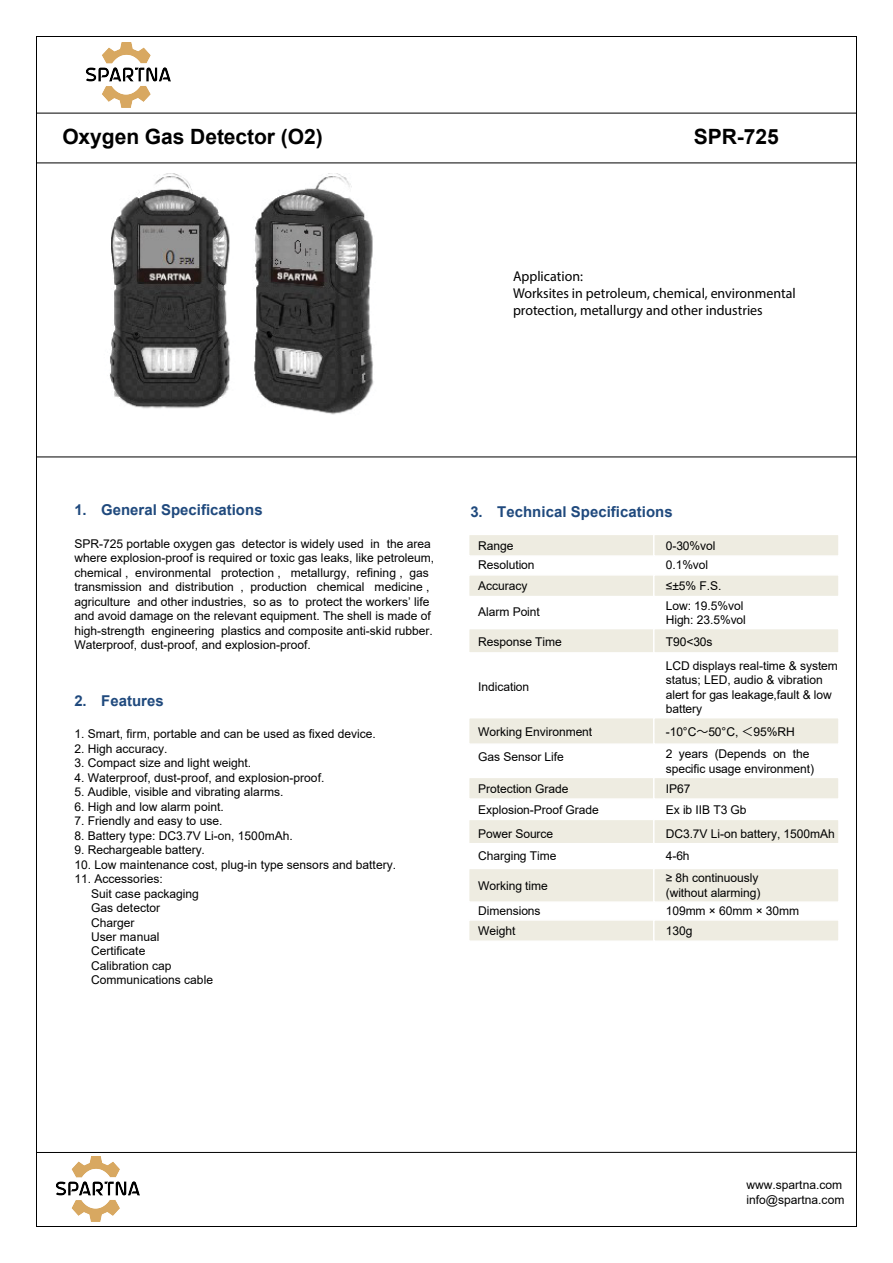
<style>
.page{position:relative;width:893px;height:1263px;background:#fff}
.page>*{position:absolute;margin:0;border:0;box-sizing:border-box;transform-origin:0 0}
.t1{font:700 21px "Arial";letter-spacing:-.005em;color:#000}
.t2{font:700 15px "Arial";letter-spacing:.005em;color:#1f497d}
.t3{font:14.25px/17.1px "Myriad Pro";color:#000}
.t4{font:12px/14.4px "Arial";color:#000}
.s1{font-family:"Koz Go Pr 6 N"}
</style>
<div class="page">
<div style="left:468px;top:777px;width:187px;height:23px;background:#eeece1;border:2px solid #fff"></div>
<div style="left:653px;top:777px;width:187px;height:23px;background:#eeece1;border:2px solid #fff"></div>
<div style="left:468px;top:574px;width:187px;height:23px;background:#eeece1;border:2px solid #fff"></div>
<div style="left:653px;top:574px;width:187px;height:23px;background:#eeece1;border:2px solid #fff"></div>
<img style="left:37px;top:162px;width:403px;height:253px">
<div style="left:468px;top:919px;width:187px;height:23px;background:#eeece1;border:2px solid #fff"></div>
<div style="left:653px;top:919px;width:187px;height:23px;background:#eeece1;border:2px solid #fff"></div>
<div style="left:468px;top:819px;width:187px;height:25px;background:#eeece1;border:2px solid #fff"></div>
<div style="left:653px;top:819px;width:187px;height:25px;background:#eeece1;border:2px solid #fff"></div>
<div style="left:468px;top:868px;width:187px;height:35px;background:#eeece1;border:2px solid #fff"></div>
<div style="left:653px;top:868px;width:187px;height:35px;background:#eeece1;border:2px solid #fff"></div>
<div style="left:468px;top:628px;width:187px;height:26px;background:#eeece1;border:2px solid #fff"></div>
<div style="left:653px;top:628px;width:187px;height:26px;background:#eeece1;border:2px solid #fff"></div>
<div style="left:468px;top:717px;width:187px;height:28px;background:#eeece1;border:2px solid #fff"></div>
<div style="left:653px;top:717px;width:187px;height:28px;background:#eeece1;border:2px solid #fff"></div>
<img style="left:56px;top:1157px;width:84px;height:65px">
<hr style="left:36px;top:113px;width:820px;height:1px;background:#000">
<hr style="left:36px;top:1152px;width:820px;height:1px;background:#000">
<hr style="left:36px;top:163px;width:820px;height:1px;background:#000">
<hr style="left:36px;top:457px;width:820px;height:1px;background:#000">
<hr style="left:37px;top:36px;width:819px;height:1px;background:#000">
<hr style="left:36px;top:37px;width:1px;height:1189px;background:#000">
<hr style="left:856px;top:37px;width:1px;height:1189px;background:#000">
<hr style="left:37px;top:1226px;width:819px;height:1px;background:#000">
<div style="left:468px;top:534px;width:187px;height:23px;background:#eeece1;border:2px solid #fff"></div>
<div style="left:653px;top:534px;width:187px;height:23px;background:#eeece1;border:2px solid #fff"></div>
<img style="left:86px;top:42px;width:84px;height:66px">
<h1 class="t1" style="left:62px;top:122px;width:262px">Oxygen Gas Detector (O2)</h1>
<h1 class="t1" style="left:694px;top:122px;width:86px">SPR-725</h1>
<p class="t3" style="left:513px;top:267px;width:284px">Application:<br>Worksites in petroleum, chemical, environmental protection, metallurgy and other industries</p>
<p class="t2" style="left:74px;top:500px;width:190px">1. General Specifications</p>
<p class="t4" style="left:74px;top:536px;width:361px">SPR-725 portable oxygen gas detector is widely used in the area where explosion-proof is required or toxic gas leaks, like petroleum, chemical , environmental protection , metallurgy, refining , gas transmission and distribution , production chemical medicine , agriculture and other industries, so as to protect the workers’ life and avoid damage on the relevant equipment. The shell is made of high-strength engineering plastics and composite anti-skid rubber.<br>Waterproof, dust-proof, and explosion-proof.</p>
<p class="t2" style="left:74px;top:690px;width:91px">2. Features</p>
<p class="t4" style="left:74px;top:727px;width:303px">1. Smart, firm, portable and can be used as fixed device.</p>
<p class="t4" style="left:74px;top:741px;width:95px">2. High accuracy.</p>
<p class="t4" style="left:74px;top:756px;width:178px">3. Compact size and light weight.</p>
<p class="t4" style="left:74px;top:770px;width:252px">4. Waterproof, dust-proof, and explosion-proof.</p>
<p class="t4" style="left:74px;top:785px;width:211px">5. Audible, visible and vibrating alarms.</p>
<p class="t4" style="left:74px;top:799px;width:151px">6. High and low alarm point.</p>
<p class="t4" style="left:74px;top:814px;width:150px">7. Friendly and easy to use.</p>
<p class="t4" style="left:74px;top:828px;width:220px">8. Battery type: DC3.7V Li-on, 1500mAh.</p>
<p class="t4" style="left:74px;top:843px;width:132px">9. Rechargeable battery.</p>
<p class="t4" style="left:74px;top:857px;width:323px">10. Low maintenance cost, plug-in type sensors and battery.</p>
<p class="t4" style="left:91px;top:872px;width:123px;text-indent:-17px">11. Accessories:<br>Suit case packaging<br>Gas detector<br>Charger<br>User manual<br>Certificate<br>Calibration cap<br>Communications cable</p>
<p class="t2" style="left:470px;top:501px;width:204px">3. Technical Specifications</p>
<p class="t4" style="left:478px;top:538px;width:37px">Range</p>
<p class="t4" style="left:666px;top:538px;width:51px">0-30%vol</p>
<p class="t4" style="left:478px;top:558px;width:58px">Resolution</p>
<p class="t4" style="left:666px;top:558px;width:44px">0.1%vol</p>
<p class="t4" style="left:478px;top:579px;width:51px">Accuracy</p>
<p class="t4" style="left:666px;top:579px;width:57px">≤±5% F.S.</p>
<p class="t4" style="left:478px;top:604px;width:63px">Alarm Point</p>
<p class="t4" style="left:666px;top:598px;width:82px">Low: 19.5%vol<br>High: 23.5%vol</p>
<p class="t4" style="left:478px;top:634px;width:85px">Response Time</p>
<p class="t4" style="left:478px;top:679px;width:53px">Indication</p>
<p class="t4" style="left:666px;top:634px;width:48px">T90&lt;30s</p>
<p class="t4" style="left:666px;top:658px;width:174px">LCD displays real-time &amp; system status; LED, audio &amp; vibration alert for gas leakage,fault &amp; low battery</p>
<p class="t4" style="left:478px;top:724px;width:116px">Working Environment</p>
<p class="t4" style="left:666px;top:724px;width:131px">-10°C<span class="s1">～</span>50°C, <span class="s1">＜</span>95%RH</p>
<p class="t4" style="left:478px;top:750px;width:87px">Gas Sensor Life</p>
<p class="t4" style="left:666px;top:747px;width:150px">2 years (Depends on the specific usage environment)</p>
<p class="t4" style="left:478px;top:781px;width:92px">Protection Grade</p>
<p class="t4" style="left:666px;top:781px;width:26px">IP67</p>
<p class="t4" style="left:478px;top:797px;width:122px;line-height:24px">Explosion-Proof Grade<br>Power Source</p>
<p class="t4" style="left:666px;top:797px;width:171px;line-height:24px">Ex ib IIB T3 Gb<br>DC3.7V Li-on battery, 1500mAh</p>
<p class="t4" style="left:478px;top:848px;width:80px">Charging Time</p>
<p class="t4" style="left:666px;top:848px;width:25px">4-6h</p>
<p class="t4" style="left:478px;top:878px;width:71px">Working time</p>
<p class="t4" style="left:666px;top:871px;width:96px">≥ 8h continuously (without alarming)</p>
<p class="t4" style="left:478px;top:904px;width:64px">Dimensions</p>
<p class="t4" style="left:666px;top:904px;width:135px">109mm × 60mm × 30mm</p>
<p class="t4" style="left:478px;top:924px;width:39px">Weight</p>
<p class="t4" style="left:666px;top:924px;width:28px">130g</p>
<p class="t4" style="left:746px;top:1178px;width:100px">www.spartna.com info@spartna.com</p>
</div>
